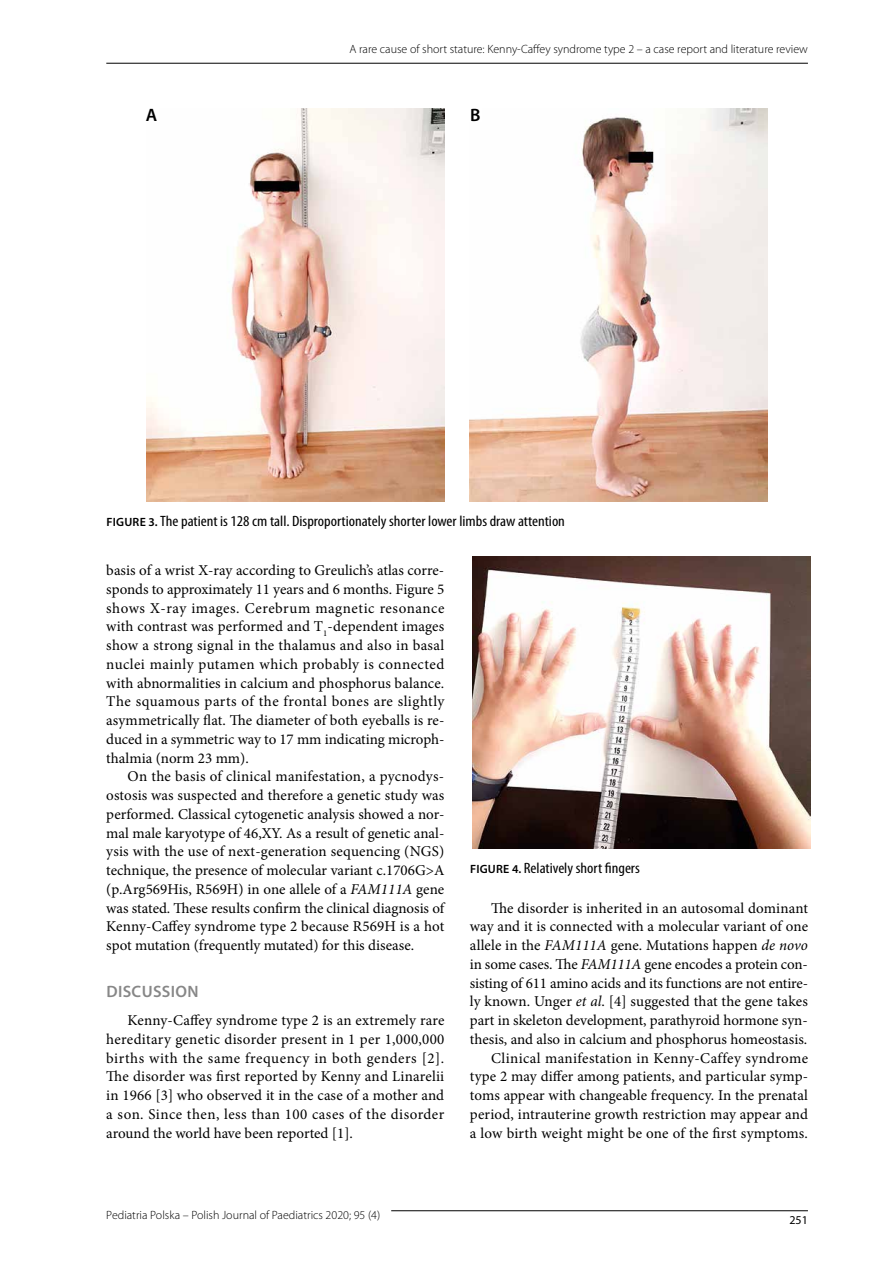
<style>
.page{position:relative;width:893px;height:1263px;background:#fff}
.page>*{position:absolute;margin:0;border:0;box-sizing:border-box;transform-origin:0 0}
.t1{font:600 18px "Myriad Pro";color:#000}
.t2{font:600 16.5px "Myriad Pro";letter-spacing:.02em;color:#878787}
.t3{font:15px/18.8px "Minion Pro";color:#000;text-align:justify}
.t4{font:condensed 15px "Myriad Pro";color:#000;scale:1.1 1}
.t5{font:300 12px "Myriad Pro";color:#000}
.t6{font:12px "Myriad Pro";color:#000}
.s1{font-weight:600;font-stretch:normal;font-size:12px}
.s2{font-style:italic}
</style>
<div class="page">
<hr style="left:391px;top:1210px;width:417px;height:1px;background:#000">
<hr style="left:106px;top:63px;width:702px;height:1px;background:#000">
<img style="left:147px;top:108px;width:297px;height:394px">
<img style="left:470px;top:108px;width:297px;height:394px">
<div style="left:145px;top:106px;width:13px;height:16px;background:#fff"></div>
<div style="left:469px;top:106px;width:13px;height:16px;background:#fff"></div>
<img style="left:472px;top:557px;width:338px;height:292px">
<p class="t5" style="left:349px;top:42px;width:460px">A rare cause of short stature: Kenny-Caffey syndrome type 2 – a case report and literature review</p>
<p class="t1" style="left:146px;top:103px;width:13px">A</p>
<p class="t1" style="left:470px;top:103px;width:12px">B</p>
<p class="t4" style="left:106px;top:512px;width:418px"><span class="s1">FIGURE 3.</span> The patient is 128 cm tall. Disproportionately shorter lower limbs draw attention</p>
<p class="t3" style="left:106px;top:561px;width:340px">basis of a wrist X-ray according to Greulich’s atlas corre&shy;sponds to approximately 11 years and 6 months. Figure 5 shows X-ray images. Cerebrum magnetic resonance with contrast was performed and T<sub>1</sub>-dependent images show a strong signal in the thalamus and also in basal nuclei mainly putamen which probably is connected with abnormalities in calcium and phosphorus balance.<br>The squamous parts of the frontal bones are slightly asymmetrically flat. The diameter of both eyeballs is re&shy;duced in a symmetric way to 17 mm indicating microph&shy;thalmia (norm 23 mm).</p>
<p class="t3" style="left:106px;top:767px;width:340px;text-indent:21px">On the basis of clinical manifestation, a pycnodys&shy;ostosis was suspected and therefore a genetic study was performed. Classical cytogenetic analysis showed a nor&shy;mal male karyotype of 46,XY. As a result of genetic anal&shy;ysis with the use of next-generation sequencing (NGS) technique, the presence of molecular variant c.1706G&gt;A (p.Arg569His, R569H) in one allele of a <span class="s2">FAM111A</span> gene was stated. These results confirm the clinical diagnosis of Kenny-Caffey syndrome type 2 because R569H is a hot spot mutation (frequently mutated) for this disease.</p>
<p class="t2" style="left:106px;top:981px;width:94px">DISCUSSION</p>
<p class="t3" style="left:106px;top:1011px;width:340px;text-indent:21px">Kenny-Caffey syndrome type 2 is an extremely rare hereditary genetic disorder present in 1 per 1,000,000 births with the same frequency in both genders [2].<br>The disorder was first reported by Kenny and Linarelii in 1966 [3] who observed it in the case of a mother and a son. Since then, less than 100 cases of the disorder around the world have been reported [1].</p>
<p class="t4" style="left:470px;top:859px;width:156px"><span class="s1">FIGURE 4.</span> Relatively short fingers</p>
<p class="t3" style="left:470px;top:898px;width:340px;text-align:right">The disorder is inherited in an autosomal dominant way and it is connected with a molecular variant of one allele in the <span class="s2">FAM111A</span> gene. Mutations happen <span class="s2">de novo </span>in some cases. The <span class="s2">FAM111A</span> gene encodes a protein con&shy;sisting of 611 amino acids and its functions are not entire&shy;ly known. Unger <span class="s2">et al</span>. [4] suggested that the gene takes part in skeleton development, parathyroid hormone syn&shy;thesis, and also in calcium and phosphorus homeostasis.<br>Clinical manifestation in Kenny-Caffey syndrome type 2 may differ among patients, and particular symp&shy;toms appear with changeable frequency. In the prenatal period, intrauterine growth restriction may appear and a low birth weight might be one of the first symptoms.</p>
<p class="t5" style="left:106px;top:1207px;width:276px">Pediatria Polska – Polish Journal of Paediatrics 2020; 95 (4)</p>
<p class="t6" style="left:789px;top:1213px;width:20px">251</p>
</div>
